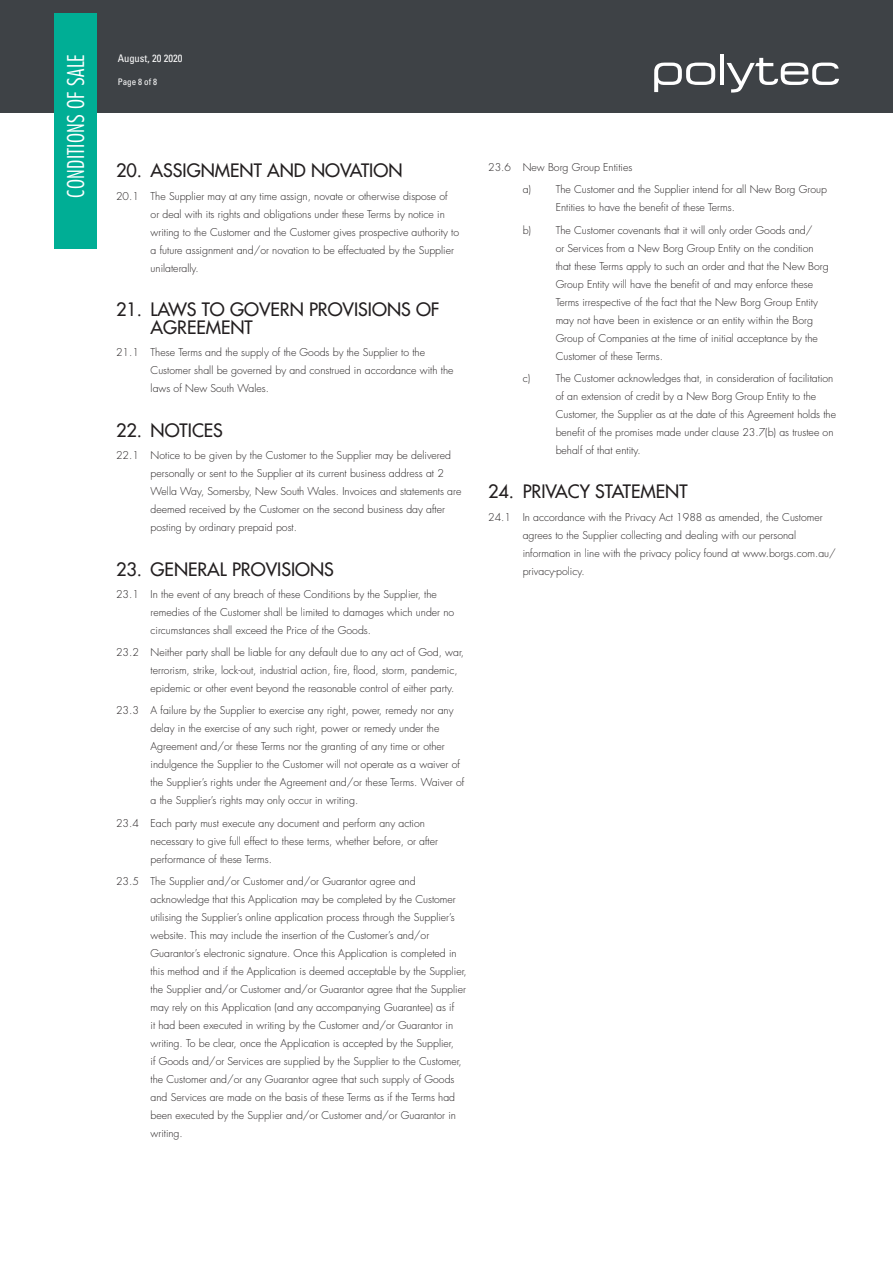
<style>
.page{position:relative;width:893px;height:1263px;background:#fff}
.page>*{position:absolute;margin:0;border:0;box-sizing:border-box;transform-origin:0 0}
.t1{font:300 condensed 22.5px "Futura";letter-spacing:.01em;color:#fff}
.t2{font:18px/18px "Futura";color:#231f20}
.t3{font:300 10.5px/18px "Futura";color:#231f20}
.t4{font:condensed 10.5px "Univers";color:#fff}
.t5{font:condensed 9px "Univers";color:#fff}
</style>
<div class="page">
<div style="left:0;top:0;width:893px;height:112px;background:#3e4246"></div>
<div style="left:54px;top:14px;width:43px;height:235px;background:#00ae95"></div>
<svg style="left:727px;top:58px;width:112px;height:34px"></svg>
<svg style="left:654px;top:63px;width:61px;height:29px"></svg>
<svg style="left:720px;top:54px;width:3px;height:31px"></svg>
<h1 class="t1" style="left:66px;top:198px;width:145px;rotate:-90deg">CONDITIONS OF SALE</h1>
<p class="t4" style="left:118px;top:55px;width:66px">August, 20 2020</p>
<p class="t5" style="left:118px;top:79px;width:41px">Page 8 of 8</p>
<h2 class="t2" style="left:116px;top:163px;width:288px">20. ASSIGNMENT AND NOVATION</h2>
<p class="t3" style="left:151px;top:188px;width:310px;text-indent:-34px">20.1 The Supplier may at any time assign, novate or otherwise dispose of<br>or deal with its rights and obligations under these Terms by notice in writing to the Customer and the Customer gives prospective authority to a future assignment and/or novation to be effectuated by the Supplier unilaterally.</p>
<h2 class="t2" style="left:151px;top:302px;width:290px;text-indent:-35px">21. LAWS TO GOVERN PROVISIONS OF<br>AGREEMENT</h2>
<p class="t3" style="left:151px;top:344px;width:304px;text-indent:-34px">21.1 These Terms and the supply of the Goods by the Supplier to the<br>Customer shall be governed by and construed in accordance with the laws of New South Wales.</p>
<h2 class="t2" style="left:116px;top:422px;width:108px">22. NOTICES</h2>
<p class="t3" style="left:151px;top:447px;width:312px;text-indent:-34px">22.1 Notice to be given by the Customer to the Supplier may be delivered personally or sent to the Supplier at its current business address at 2<br>Wella Way, Somersby, New South Wales. Invoices and statements are deemed received by the Customer on the second business day after posting by ordinary prepaid post.</p>
<h2 class="t2" style="left:116px;top:561px;width:219px">23. GENERAL PROVISIONS</h2>
<p class="t3" style="left:151px;top:586px;width:305px;text-indent:-34px">23.1 In the event of any breach of these Conditions by the Supplier, the remedies of the Customer shall be limited to damages which under no circumstances shall exceed the Price of the Goods.</p>
<p class="t3" style="left:151px;top:644px;width:315px;text-indent:-34px">23.2 Neither party shall be liable for any default due to any act of God, war, terrorism, strike, lock-out, industrial action, fire, flood, storm, pandemic, epidemic or other event beyond the reasonable control of either party.</p>
<p class="t3" style="left:151px;top:702px;width:315px;text-indent:-34px">23.3 A failure by the Supplier to exercise any right, power, remedy nor any delay in the exercise of any such right, power or remedy under the Agreement and/or these Terms nor the granting of any time or other indulgence the Supplier to the Customer will not operate as a waiver of the Supplier’s rights under the Agreement and/or these Terms. Waiver of a the Supplier’s rights may only occur in writing.</p>
<p class="t3" style="left:151px;top:815px;width:289px;text-indent:-34px">23.4 Each party must execute any document and perform any action necessary to give full effect to these terms, whether before, or after performance of these Terms.</p>
<p class="t3" style="left:151px;top:873px;width:318px;text-indent:-34px">23.5 The Supplier and/or Customer and/or Guarantor agree and acknowledge that this Application may be completed by the Customer utilising the Supplier’s online application process through the Supplier’s website. This may include the insertion of the Customer’s and/or Guarantor’s electronic signature. Once this Application is completed in this method and if the Application is deemed acceptable by the Supplier, the Supplier and/or Customer and/or Guarantor agree that the Supplier may rely on this Application (and any accompanying Guarantee) as if<br>it had been executed in writing by the Customer and/or Guarantor in writing. To be clear, once the Application is accepted by the Supplier,<br>if Goods and/or Services are supplied by the Supplier to the Customer, the Customer and/or any Guarantor agree that such supply of Goods and Services are made on the basis of these Terms as if the Terms had been executed by the Supplier and/or Customer and/or Guarantor in writing.</p>
<p class="t3" style="left:523px;top:157px;width:306px;line-height:22.2px;text-indent:-34px">23.6 New Borg Group Entities<br>a) The Customer and the Supplier intend for all New Borg Group</p>
<p class="t3" style="left:523px;top:197px;width:291px;line-height:22.2px;text-indent:33px">Entities to have the benefit of these Terms.<br>b) The Customer covenants that it will only order Goods and/</p>
<p class="t3" style="left:556px;top:240px;width:275px">or Services from a New Borg Group Entity on the condition that these Terms apply to such an order and that the New Borg Group Entity will have the benefit of and may enforce these Terms irrespective of the fact that the New Borg Group Entity may not have been in existence or an entity within the Borg Group of Companies at the time of initial acceptance by the Customer of these Terms.</p>
<p class="t3" style="left:523px;top:370px;width:9px">c)</p>
<p class="t3" style="left:556px;top:370px;width:282px">The Customer acknowledges that, in consideration of facilitation of an extension of credit by a New Borg Group Entity to the Customer, the Supplier as at the date of this Agreement holds the benefit of the promises made under clause 23.7(b) as trustee on behalf of that entity.</p>
<h2 class="t2" style="left:488px;top:484px;width:201px">24. PRIVACY STATEMENT</h2>
<p class="t3" style="left:523px;top:509px;width:315px;text-indent:-34px">24.1 In accordance with the Privacy Act 1988 as amended, the Customer agrees to the Supplier collecting and dealing with our personal information in line with the privacy policy found at www.borgs.com.au/ privacy-policy.</p>
</div>
